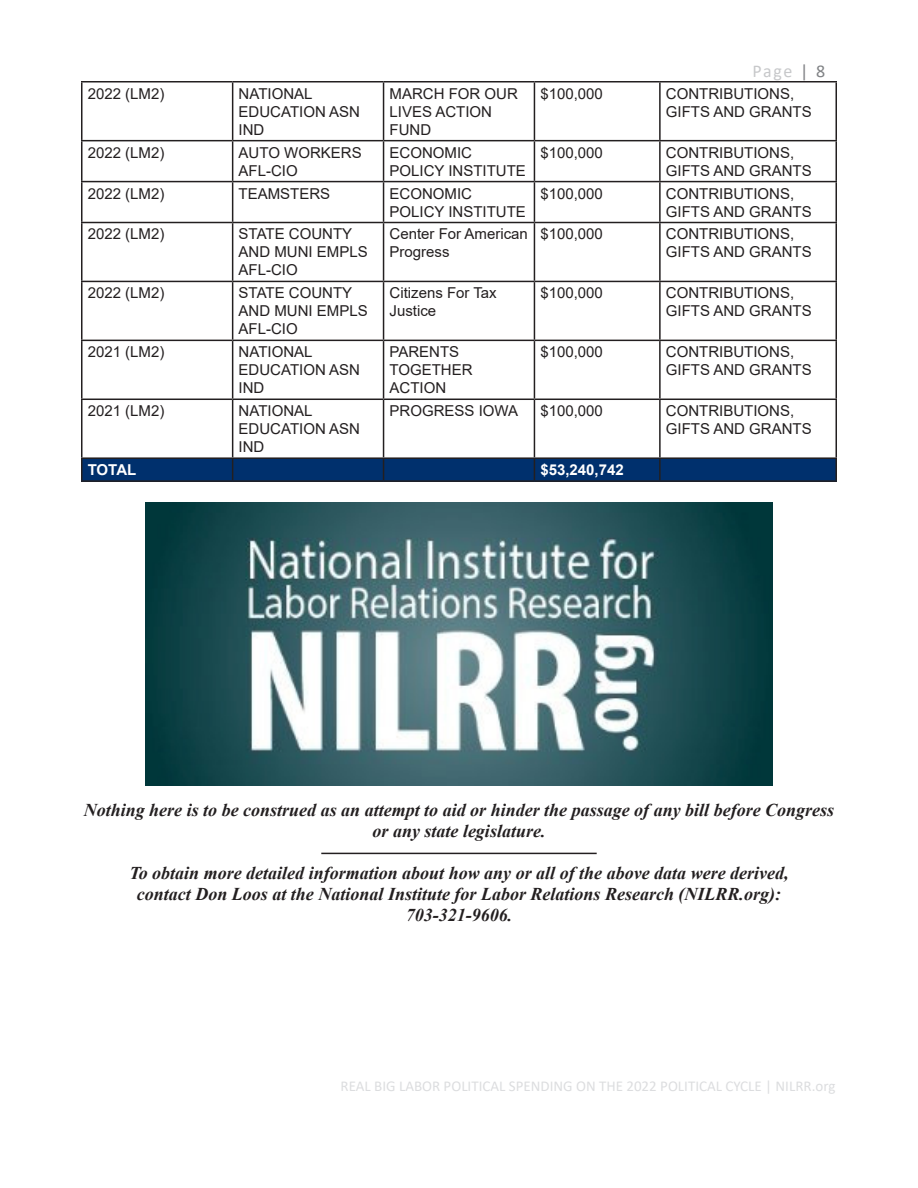
<style>
.page{position:relative;width:918px;height:1188px;background:#fff}
.page>*{position:absolute;margin:0;border:0;box-sizing:border-box;transform-origin:0 0}
.t1{font:italic 700 18px/21px "Times New Roman";color:#231f20;text-align:center}
.t2{font:18px "Calibri";color:#c7c8ca}
.t3{font:15px/18px "Arial";color:#231f20}
.t4{font:15px "Calibri";color:#dcdddf}
.t5{font:700 15px "Arial";color:#fff}
.s1{color:#808285}
</style>
<div class="page">
<div style="left:81px;top:458px;width:756px;height:23px;background:#00306d"></div>
<img style="left:145px;top:503px;width:628px;height:283px">
<hr style="left:321px;top:853px;width:276px;height:1px;background:#231f20">
<hr style="left:81px;top:81px;width:152px;height:1px;background:#231f20">
<hr style="left:81px;top:83px;width:1px;height:57px;background:#231f20">
<hr style="left:233px;top:81px;width:151px;height:1px;background:#231f20">
<hr style="left:232px;top:83px;width:1px;height:57px;background:#231f20">
<hr style="left:384px;top:81px;width:150px;height:1px;background:#231f20">
<hr style="left:383px;top:83px;width:1px;height:57px;background:#231f20">
<hr style="left:534px;top:81px;width:126px;height:1px;background:#231f20">
<hr style="left:534px;top:83px;width:1px;height:57px;background:#231f20">
<hr style="left:660px;top:81px;width:177px;height:1px;background:#231f20">
<hr style="left:659px;top:83px;width:2px;height:57px;background:#231f20">
<hr style="left:836px;top:83px;width:1px;height:57px;background:#231f20">
<hr style="left:81px;top:140px;width:152px;height:1px;background:#231f20">
<hr style="left:81px;top:141px;width:1px;height:40px;background:#231f20">
<hr style="left:233px;top:140px;width:151px;height:1px;background:#231f20">
<hr style="left:232px;top:141px;width:1px;height:40px;background:#231f20">
<hr style="left:384px;top:140px;width:150px;height:1px;background:#231f20">
<hr style="left:383px;top:141px;width:1px;height:40px;background:#231f20">
<hr style="left:534px;top:140px;width:126px;height:1px;background:#231f20">
<hr style="left:534px;top:141px;width:1px;height:40px;background:#231f20">
<hr style="left:660px;top:140px;width:177px;height:1px;background:#231f20">
<hr style="left:659px;top:141px;width:2px;height:40px;background:#231f20">
<hr style="left:836px;top:141px;width:1px;height:40px;background:#231f20">
<hr style="left:81px;top:181px;width:152px;height:1px;background:#231f20">
<hr style="left:81px;top:182px;width:1px;height:40px;background:#231f20">
<hr style="left:233px;top:181px;width:151px;height:1px;background:#231f20">
<hr style="left:232px;top:182px;width:1px;height:40px;background:#231f20">
<hr style="left:384px;top:181px;width:150px;height:1px;background:#231f20">
<hr style="left:383px;top:182px;width:1px;height:40px;background:#231f20">
<hr style="left:534px;top:181px;width:126px;height:1px;background:#231f20">
<hr style="left:534px;top:182px;width:1px;height:40px;background:#231f20">
<hr style="left:660px;top:181px;width:177px;height:1px;background:#231f20">
<hr style="left:659px;top:182px;width:2px;height:40px;background:#231f20">
<hr style="left:836px;top:182px;width:1px;height:40px;background:#231f20">
<hr style="left:81px;top:222px;width:152px;height:1px;background:#231f20">
<hr style="left:81px;top:223px;width:1px;height:58px;background:#231f20">
<hr style="left:233px;top:222px;width:151px;height:1px;background:#231f20">
<hr style="left:232px;top:223px;width:1px;height:58px;background:#231f20">
<hr style="left:384px;top:222px;width:150px;height:1px;background:#231f20">
<hr style="left:383px;top:223px;width:1px;height:58px;background:#231f20">
<hr style="left:534px;top:222px;width:126px;height:1px;background:#231f20">
<hr style="left:534px;top:223px;width:1px;height:58px;background:#231f20">
<hr style="left:660px;top:222px;width:177px;height:1px;background:#231f20">
<hr style="left:659px;top:223px;width:2px;height:58px;background:#231f20">
<hr style="left:836px;top:223px;width:1px;height:58px;background:#231f20">
<hr style="left:81px;top:281px;width:152px;height:1px;background:#231f20">
<hr style="left:81px;top:282px;width:1px;height:58px;background:#231f20">
<hr style="left:233px;top:281px;width:151px;height:1px;background:#231f20">
<hr style="left:232px;top:282px;width:1px;height:58px;background:#231f20">
<hr style="left:384px;top:281px;width:150px;height:1px;background:#231f20">
<hr style="left:383px;top:282px;width:1px;height:58px;background:#231f20">
<hr style="left:534px;top:281px;width:126px;height:1px;background:#231f20">
<hr style="left:534px;top:282px;width:1px;height:58px;background:#231f20">
<hr style="left:660px;top:281px;width:177px;height:1px;background:#231f20">
<hr style="left:659px;top:282px;width:2px;height:58px;background:#231f20">
<hr style="left:836px;top:282px;width:1px;height:58px;background:#231f20">
<hr style="left:81px;top:340px;width:152px;height:1px;background:#231f20">
<hr style="left:81px;top:341px;width:1px;height:58px;background:#231f20">
<hr style="left:233px;top:340px;width:151px;height:1px;background:#231f20">
<hr style="left:232px;top:341px;width:1px;height:58px;background:#231f20">
<hr style="left:384px;top:340px;width:150px;height:1px;background:#231f20">
<hr style="left:383px;top:341px;width:1px;height:58px;background:#231f20">
<hr style="left:534px;top:340px;width:126px;height:1px;background:#231f20">
<hr style="left:534px;top:341px;width:1px;height:58px;background:#231f20">
<hr style="left:660px;top:340px;width:177px;height:1px;background:#231f20">
<hr style="left:659px;top:341px;width:2px;height:58px;background:#231f20">
<hr style="left:836px;top:341px;width:1px;height:58px;background:#231f20">
<hr style="left:81px;top:399px;width:152px;height:1px;background:#231f20">
<hr style="left:81px;top:400px;width:1px;height:57px;background:#231f20">
<hr style="left:233px;top:399px;width:151px;height:1px;background:#231f20">
<hr style="left:232px;top:400px;width:1px;height:57px;background:#231f20">
<hr style="left:384px;top:399px;width:150px;height:1px;background:#231f20">
<hr style="left:383px;top:400px;width:1px;height:57px;background:#231f20">
<hr style="left:534px;top:399px;width:126px;height:1px;background:#231f20">
<hr style="left:534px;top:400px;width:1px;height:57px;background:#231f20">
<hr style="left:660px;top:399px;width:177px;height:1px;background:#231f20">
<hr style="left:659px;top:400px;width:2px;height:57px;background:#231f20">
<hr style="left:836px;top:400px;width:1px;height:57px;background:#231f20">
<hr style="left:81px;top:457px;width:152px;height:2px;background:#231f20">
<svg style="left:81px;top:459px;width:1px;height:21px"></svg>
<hr style="left:233px;top:457px;width:151px;height:2px;background:#231f20">
<svg style="left:232px;top:459px;width:1px;height:21px"></svg>
<hr style="left:384px;top:457px;width:150px;height:2px;background:#231f20">
<svg style="left:383px;top:459px;width:1px;height:21px"></svg>
<hr style="left:534px;top:457px;width:126px;height:2px;background:#231f20">
<svg style="left:534px;top:459px;width:1px;height:21px"></svg>
<hr style="left:660px;top:457px;width:177px;height:2px;background:#231f20">
<hr style="left:659px;top:459px;width:2px;height:21px;background:#231f20">
<svg style="left:836px;top:459px;width:1px;height:21px"></svg>
<hr style="left:81px;top:480px;width:152px;height:2px;background:#231f20">
<hr style="left:233px;top:480px;width:151px;height:2px;background:#231f20">
<hr style="left:384px;top:480px;width:150px;height:2px;background:#231f20">
<hr style="left:534px;top:480px;width:126px;height:2px;background:#231f20">
<hr style="left:660px;top:480px;width:177px;height:2px;background:#231f20">
<p class="t3" style="left:88px;top:84px;width:78px">2022 (LM2)</p>
<p class="t3" style="left:239px;top:84px;width:75px">NATIONAL</p>
<p class="t3" style="left:239px;top:102px;width:123px">EDUCATION ASN<br>IND</p>
<p class="t2" style="left:752px;top:58px;width:74px">Page <span class="s1">| 8</span></p>
<p class="t3" style="left:390px;top:84px;width:130px">MARCH FOR OUR<br>LIVES ACTION<br>FUND</p>
<p class="t3" style="left:540px;top:84px;width:64px">$100,000</p>
<p class="t3" style="left:666px;top:84px;width:147px">CONTRIBUTIONS,<br>GIFTS AND GRANTS</p>
<p class="t3" style="left:88px;top:143px;width:78px">2022 (LM2)</p>
<p class="t3" style="left:239px;top:143px;width:125px">AUTO WORKERS<br>AFL-CIO</p>
<p class="t3" style="left:390px;top:143px;width:84px">ECONOMIC</p>
<p class="t3" style="left:390px;top:161px;width:138px">POLICY INSTITUTE</p>
<p class="t3" style="left:88px;top:184px;width:78px">2022 (LM2)</p>
<p class="t3" style="left:239px;top:184px;width:93px">TEAMSTERS</p>
<p class="t3" style="left:390px;top:184px;width:84px">ECONOMIC</p>
<p class="t3" style="left:390px;top:202px;width:138px">POLICY INSTITUTE</p>
<p class="t3" style="left:540px;top:143px;width:64px">$100,000</p>
<p class="t3" style="left:666px;top:143px;width:147px">CONTRIBUTIONS,<br>GIFTS AND GRANTS</p>
<p class="t3" style="left:540px;top:184px;width:64px">$100,000</p>
<p class="t3" style="left:666px;top:184px;width:147px">CONTRIBUTIONS,<br>GIFTS AND GRANTS</p>
<p class="t3" style="left:88px;top:225px;width:78px">2022 (LM2)</p>
<p class="t3" style="left:239px;top:225px;width:131px">STATE COUNTY<br>AND MUNI EMPLS<br>AFL-CIO</p>
<p class="t3" style="left:390px;top:225px;width:140px">Center For American<br>Progress</p>
<p class="t3" style="left:540px;top:225px;width:64px">$100,000</p>
<p class="t3" style="left:666px;top:225px;width:147px">CONTRIBUTIONS,<br>GIFTS AND GRANTS</p>
<p class="t3" style="left:88px;top:284px;width:78px">2022 (LM2)</p>
<p class="t3" style="left:239px;top:284px;width:131px">STATE COUNTY<br>AND MUNI EMPLS<br>AFL-CIO</p>
<p class="t3" style="left:390px;top:284px;width:109px">Citizens For Tax<br>Justice</p>
<p class="t3" style="left:540px;top:284px;width:64px">$100,000</p>
<p class="t3" style="left:666px;top:284px;width:147px">CONTRIBUTIONS,<br>GIFTS AND GRANTS</p>
<p class="t3" style="left:88px;top:343px;width:78px">2021 (LM2)</p>
<p class="t3" style="left:239px;top:343px;width:75px">NATIONAL</p>
<p class="t3" style="left:239px;top:361px;width:123px">EDUCATION ASN<br>IND</p>
<p class="t3" style="left:540px;top:343px;width:64px">$100,000</p>
<p class="t3" style="left:666px;top:343px;width:147px">CONTRIBUTIONS,<br>GIFTS AND GRANTS</p>
<p class="t3" style="left:390px;top:343px;width:71px">PARENTS</p>
<p class="t3" style="left:390px;top:361px;width:85px">TOGETHER</p>
<p class="t3" style="left:390px;top:379px;width:58px">ACTION</p>
<p class="t3" style="left:88px;top:402px;width:78px">2021 (LM2)</p>
<p class="t3" style="left:239px;top:402px;width:75px">NATIONAL</p>
<p class="t3" style="left:239px;top:420px;width:123px">EDUCATION ASN<br>IND</p>
<p class="t3" style="left:390px;top:402px;width:130px">PROGRESS IOWA</p>
<p class="t3" style="left:540px;top:402px;width:64px">$100,000</p>
<p class="t3" style="left:666px;top:402px;width:147px">CONTRIBUTIONS,<br>GIFTS AND GRANTS</p>
<p class="t5" style="left:88px;top:459px;width:50px">TOTAL</p>
<p class="t5" style="left:540px;top:459px;width:85px">$53,240,742</p>
<p class="t1" style="left:84px;top:799px;width:752px">Nothing here is to be construed as an attempt to aid or hinder the passage of any bill before Congress or any state legislature.</p>
<p class="t1" style="left:129px;top:862px;width:661px">To obtain more detailed information about how any or all of the above data were derived,</p>
<p class="t1" style="left:137px;top:883px;width:646px">contact Don Loos at the National Institute for Labor Relations Research (NILRR.org):</p>
<p class="t1" style="left:406px;top:904px;width:108px">703-321-9606.</p>
<p class="t4" style="left:341px;top:1076px;width:496px">REAL BIG LABOR POLITICAL SPENDING ON THE 2022 POLITICAL CYCLE | NILRR.org</p>
</div>
